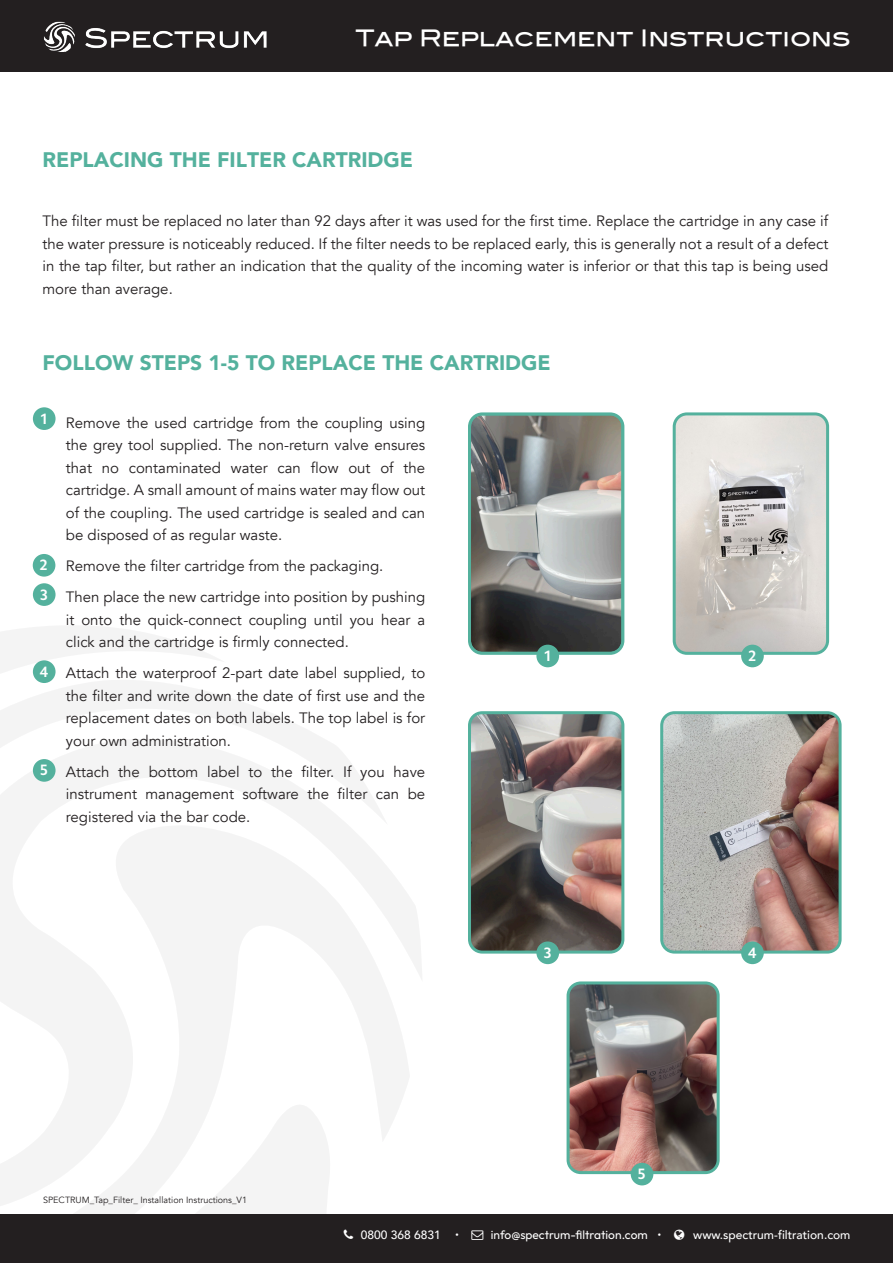
<style>
.page{position:relative;width:893px;height:1263px;background:#fff}
.page>*{position:absolute;margin:0;border:0;box-sizing:border-box;transform-origin:0 0}
.t1{font:22.5px "Blair Md ITCTT Medium";color:#fff}
.t2{font:900 21px "Avenir";color:#54b19d}
.t3{font:700 15.15px "Camphor Std";color:#fff}
.t4{font:15px/22.5px "Avenir";color:#231f20;text-align:justify}
.t5{font:500 12px "Avenir";color:#fff}
.t6{font:100 12px "Outfit";color:#fff}
.t7{font:9px "Avenir";color:#231f20}
.s1{font-family:"Outfit";font-weight:100}
</style>
<div class="page">
<svg style="left:0;top:626px;width:221px;height:47px;fill:#f5f5f5"></svg>
<svg style="left:0;top:675px;width:292px;height:48px;fill:#f5f5f5"></svg>
<svg style="left:0;top:723px;width:422px;height:256px"></svg>
<svg style="left:0;top:820px;width:410px;height:319px"></svg>
<svg style="left:0;top:1089px;width:337px;height:125px;fill:#f5f5f5"></svg>
<div style="left:0;top:1214px;width:893px;height:49px;background:#231f20"></div>
<svg style="left:472px;top:416px;width:151px;height:235px;background:#7f7e7c"></svg>
<div style="left:468px;top:412px;width:156px;height:243px;border:3px solid #54b19d;border-radius:13px"></div>
<div style="left:536px;top:645px;width:23px;height:22px;background:#54b19d;border-radius:50%"></div>
<img style="left:677px;top:416px;width:148px;height:235px">
<div style="left:673px;top:412px;width:156px;height:243px;border:3px solid #54b19d;border-radius:13px"></div>
<img style="left:469px;top:715px;width:154px;height:237px">
<div style="left:468px;top:711px;width:156px;height:242px;border:3px solid #54b19d;border-radius:13px"></div>
<img style="left:664px;top:715px;width:174px;height:237px">
<div style="left:660px;top:711px;width:182px;height:242px;border:3px solid #54b19d;border-radius:13px"></div>
<div style="left:741px;top:645px;width:23px;height:22px;background:#54b19d;border-radius:50%"></div>
<div style="left:536px;top:941px;width:23px;height:23px;background:#54b19d;border-radius:50%"></div>
<div style="left:741px;top:941px;width:23px;height:23px;background:#54b19d;border-radius:50%"></div>
<div style="left:33px;top:407px;width:23px;height:23px;background:#54b19d;border-radius:50%"></div>
<div style="left:33px;top:554px;width:22px;height:23px;background:#54b19d;border-radius:50%"></div>
<div style="left:33px;top:583px;width:23px;height:23px;background:#54b19d;border-radius:50%"></div>
<div style="left:33px;top:660px;width:23px;height:23px;background:#54b19d;border-radius:50%"></div>
<div style="left:33px;top:759px;width:23px;height:23px;background:#54b19d;border-radius:50%"></div>
<img style="left:568px;top:985px;width:148px;height:185px">
<div style="left:567px;top:981px;width:153px;height:193px;border:3px solid #54b19d;border-radius:13px"></div>
<div style="left:631px;top:1163px;width:22px;height:22px;background:#54b19d;border-radius:50%"></div>
<div style="left:0;top:0;width:893px;height:71px;background:#231f20"></div>
<img style="left:44px;top:21px;width:223px;height:30px">
<p class="t1" style="left:355px;top:20px;width:497px">Tap Replacement Instructions</p>
<p class="t2" style="left:43px;top:142px;width:372px">REPLACING THE FILTER CARTRIDGE</p>
<p class="t4" style="left:43px;top:210px;width:787px">The filter must be replaced no later than 92 days after it was used for the first time. Replace the cartridge in any case if the water pressure is noticeably reduced. If the filter needs to be replaced early, this is generally not a result of a defect in the tap filter, but rather an indication that the quality of the incoming water is inferior or that this tap is being used more than average.</p>
<p class="t2" style="left:43px;top:344px;width:510px">FOLLOW STEPS 1-5 TO REPLACE THE CARTRIDGE</p>
<p class="t3" style="left:40px;top:410px;width:10px">1</p>
<p class="t3" style="left:40px;top:556px;width:10px">2</p>
<p class="t3" style="left:40px;top:585px;width:10px">3</p>
<p class="t3" style="left:40px;top:663px;width:10px">4</p>
<p class="t3" style="left:40px;top:761px;width:10px">5</p>
<p class="t4" style="left:66px;top:411px;width:361px">Remove the used cartridge from the coupling using the grey tool supplied. The non-return valve ensures that no contaminated water can flow out of the cartridge. A small amount of mains water may flow out of the coupling. The used cartridge is sealed and can be disposed of as regular waste.</p>
<p class="t4" style="left:66px;top:555px;width:319px">Remove the filter cartridge from the packaging.</p>
<p class="t4" style="left:66px;top:586px;width:361px">Then place the new cartridge into position by pushing it onto the quick-connect coupling until you hear a click and the cartridge is firmly connected.</p>
<p class="t4" style="left:66px;top:662px;width:361px">Attach the waterproof 2-part date label supplied, to the filter and write down the date of first use and the replacement dates on both labels. The top label is for your own administration.</p>
<p class="t4" style="left:66px;top:760px;width:361px">Attach the bottom label to the filter. If you have instrument management software the filter can be registered via the bar code.</p>
<p class="t7" style="left:43px;top:1194px;width:205px">SPECTRUM_Tap_Filter_ Installation Instructions_V1</p>
<p class="t3" style="left:543px;top:647px;width:10px">1</p>
<p class="t3" style="left:748px;top:647px;width:10px">2</p>
<p class="t3" style="left:543px;top:944px;width:10px">3</p>
<p class="t3" style="left:748px;top:944px;width:10px">4</p>
<p class="t3" style="left:638px;top:1165px;width:10px">5</p>
<p class="t5" style="left:361px;top:1225px;width:100px">0800 368 6831 <span class="s1">•</span></p>
<p class="t6" style="left:491px;top:1228px;width:172px">info@spectrum-filtration.com •</p>
<p class="t5" style="left:693px;top:1225px;width:159px">www.spectrum-filtration.com</p>
</div>
